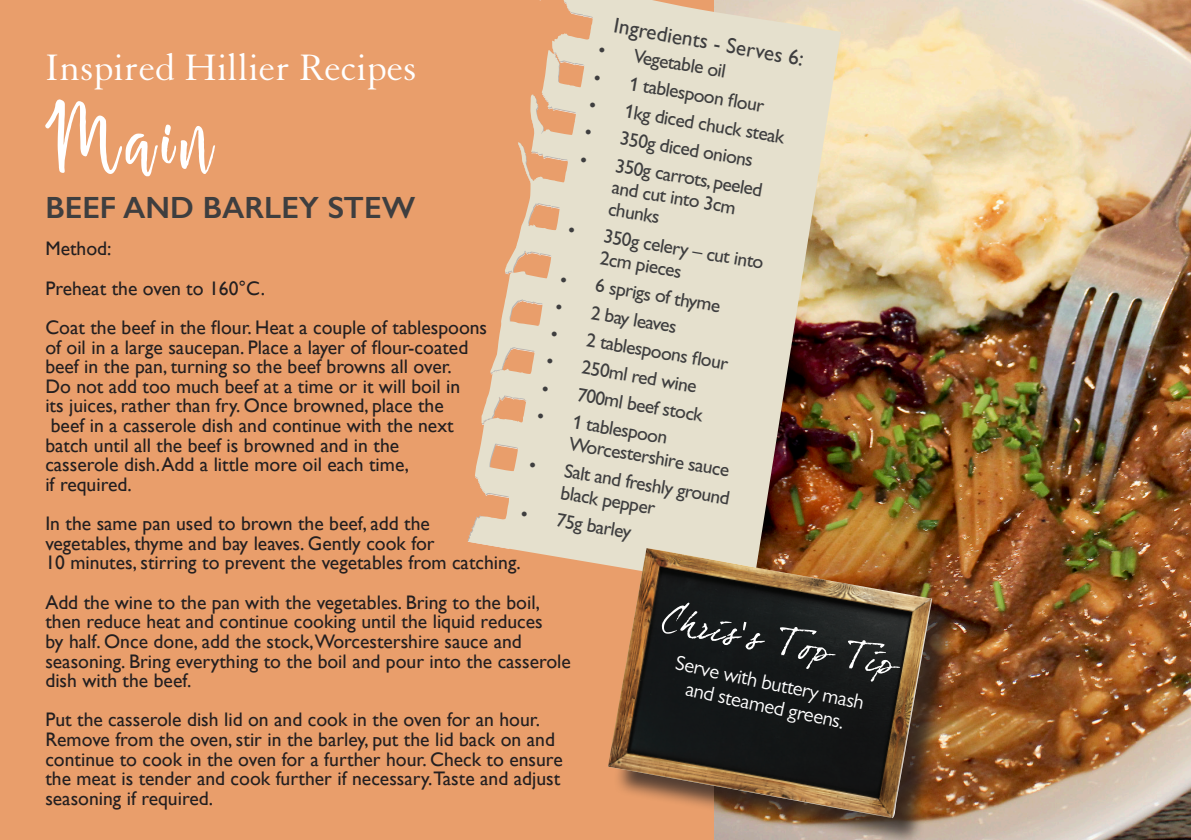
<style>
.page{position:relative;width:1191px;height:840px;background:#fff}
.page>*{position:absolute;margin:0;border:0;box-sizing:border-box;transform-origin:0 0}
.t1{font:133.2px "Shellahera Script Demo";color:#fff}
.t2{font:40px "Granjon";color:#fff}
.t3{font:600 30.8px "Gill Sans";color:#3e3e3f}
.t4{font:21.4px "Gill Sans";color:#3e3e3f}
.t5{font:20.8px/23px "Gill Sans";color:#fff;text-align:center}
.t6{font:19.6px/19.6px "Gill Sans";color:#231f20}
.t7{font:19.6px/22.2px "Gill Alt One";color:#3e3e3f}
</style>
<div class="page">
<div style="left:0;top:0;width:720px;height:839px;background:#e99e6b"></div>
<img style="left:843px;top:0;width:348px;height:839px">
<svg style="left:467px;top:534px;width:376px;height:32px;fill:#e5e0cd"></svg>
<svg style="left:470px;top:0;width:373px;height:534px;background:#dbc8af"></svg>
<div style="left:613px;top:552px;width:348px;height:287px;background:#231f20;opacity:.75"></div>
<img style="left:608px;top:547px;width:324px;height:270px">
<svg style="left:661px;top:602px;width:239px;height:79px;background:#292c2c"></svg>
<p class="t4" style="left:616px;top:13px;width:194px;rotate:10deg">Ingredients - Serves 6:</p>
<p class="t7" style="left:600px;top:38px;width:131px;rotate:10deg">• Vegetable oil</p>
<p class="t7" style="left:596px;top:65px;width:174px;rotate:10deg">• 1 tablespoon fl our</p>
<p class="t2" style="left:45px;top:46px;width:372px">Inspired Hillier Recipes</p>
<p class="t1" style="left:45px;top:74px;width:168px">Main</p>
<p class="t7" style="left:591px;top:92px;width:199px;rotate:10deg">• 1kg diced chuck steak</p>
<p class="t7" style="left:587px;top:120px;width:172px;rotate:10deg">• 350g diced onions</p>
<p class="t7" style="left:618px;top:153px;width:150px;text-indent:-36px;rotate:10deg">• 350g carrots, peeled and cut into 3cm chunks</p>
<p class="t7" style="left:606px;top:224px;width:163px;text-indent:-36px;rotate:10deg">• 350g celery – cut into<br>2cm pieces</p>
<p class="t7" style="left:562px;top:267px;width:164px;rotate:10deg">• 6 sprigs of thyme</p>
<p class="t3" style="left:45px;top:189px;width:371px">BEEF AND BARLEY STEW</p>
<p class="t6" style="left:45px;top:239px;width:68px">Method:</p>
<p class="t6" style="left:45px;top:278px;width:221px">Preheat the oven to 160°C.</p>
<p class="t6" style="left:45px;top:317px;width:443px">Coat the beef in the flour. Heat a couple of tablespoons</p>
<p class="t6" style="left:45px;top:337px;width:424px">of oil in a large saucepan. Place a layer of flour-coated</p>
<p class="t6" style="left:45px;top:356px;width:408px">beef in the pan, turning so the beef browns all over.</p>
<p class="t6" style="left:45px;top:376px;width:416px">Do not add too much beef at a time or it will boil in</p>
<p class="t6" style="left:45px;top:395px;width:400px">its juices, rather than fry. Once browned, place the</p>
<p class="t6" style="left:51px;top:415px;width:404px">beef in a casserole dish and continue with the next</p>
<p class="t6" style="left:45px;top:435px;width:355px">batch until all the beef is browned and in the</p>
<p class="t6" style="left:45px;top:454px;width:365px">casserole dish. Add a little more oil each time,</p>
<p class="t6" style="left:45px;top:474px;width:88px">if required.</p>
<p class="t6" style="left:45px;top:513px;width:386px">In the same pan used to brown the beef, add the</p>
<p class="t6" style="left:45px;top:533px;width:391px">vegetables, thyme and bay leaves. Gently cook for</p>
<p class="t6" style="left:45px;top:552px;width:477px">10 minutes, stirring to prevent the vegetables from catching.</p>
<p class="t6" style="left:45px;top:591px;width:527px">Add the wine to the pan with the vegetables. Bring to the boil, then reduce heat and continue cooking until the liquid reduces<br>by half. Once done, add the stock,Worcestershire sauce and seasoning. Bring everything to the boil and pour into the casserole dish with the beef.</p>
<p class="t6" style="left:45px;top:709px;width:519px">Put the casserole dish lid on and cook in the oven for an hour.<br>Remove from the oven, stir in the barley, put the lid back on and continue to cook in the oven for a further hour. Check to ensure the meat is tender and cook further if necessary.Taste and adjust seasoning if required.</p>
<p class="t7" style="left:558px;top:294px;width:124px;rotate:10deg">• 2 bay leaves</p>
<p class="t7" style="left:553px;top:321px;width:181px;rotate:10deg">• 2 tablespoons fl our</p>
<p class="t7" style="left:548px;top:349px;width:154px;rotate:10deg">• 250ml red wine</p>
<p class="t7" style="left:544px;top:376px;width:165px;rotate:10deg">• 700ml beef stock</p>
<p class="t7" style="left:575px;top:410px;width:164px;line-height:21.6px;text-indent:-36px;rotate:10deg">• 1 tablespoon<br>Worcestershire sauce</p>
<p class="t7" style="left:567px;top:458px;width:169px;text-indent:-36px;rotate:10deg">• Salt and freshly ground black pepper</p>
<p class="t7" style="left:523px;top:501px;width:114px;rotate:10deg">• 75g barley</p>
<p class="t5" style="left:678px;top:650px;width:194px;rotate:12deg">Serve with buttery mash and steamed greens.</p>
</div>
